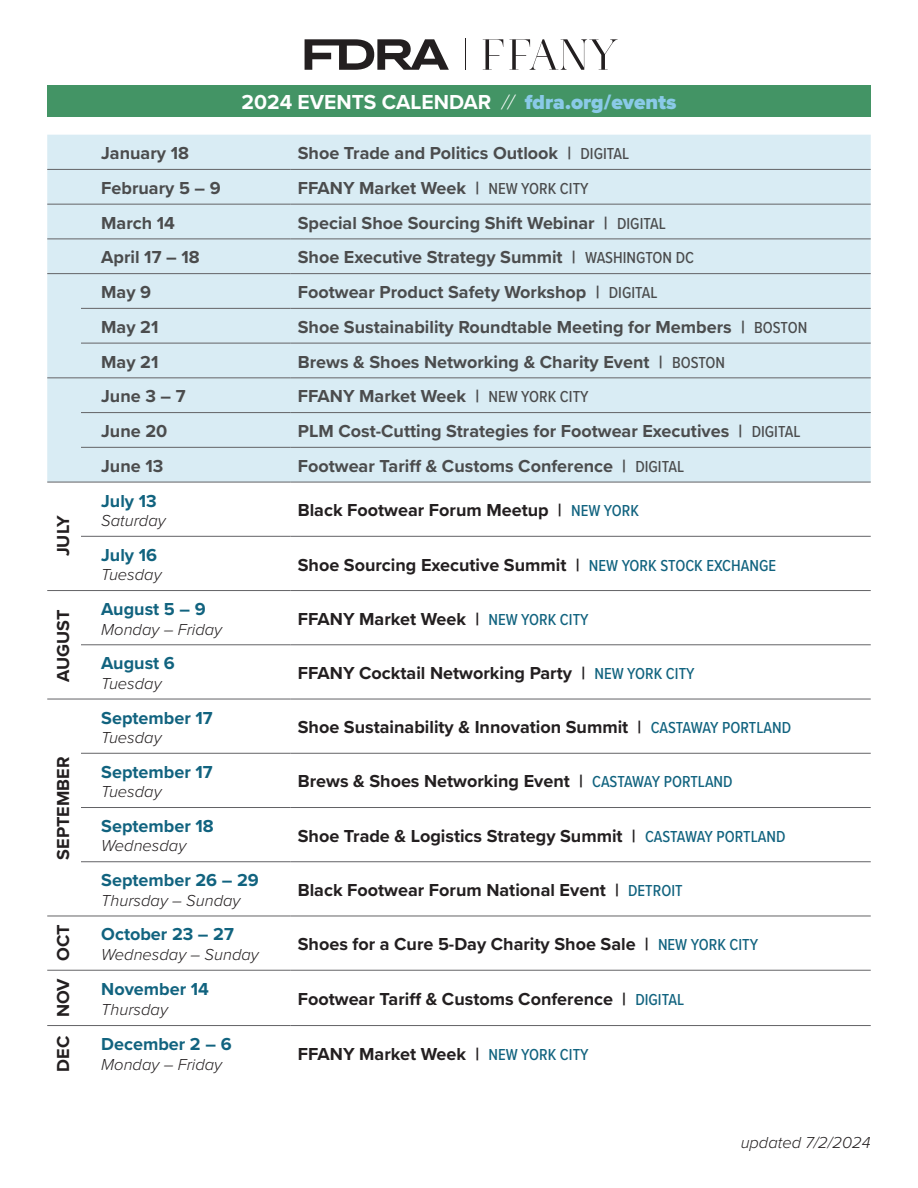
<style>
.page{position:relative;width:918px;height:1188px;background:#fff}
.page>*{position:absolute;margin:0;border:0;box-sizing:border-box;transform-origin:0 0}
.t1{font:700 21px "Proxima Nova";color:#fff}
.text{font:700 18px "Proxima Nova";color:#231f20}
.text-2{font:700 18px "Proxima Nova";color:#4b4c4d}
.text-3{font:700 18px "Proxima Nova";color:#11637f}
.text-4{font:italic 300 16.5px "Proxima Nova";color:#231f20}
.s1{font-weight:300;font-style:italic}
.s2{font-weight:900;color:#8acae8}
.s3{font-family:"Proxima Nova Cond";font-weight:500;font-size:16.5px}
.s4{font-family:"Proxima Nova Cond";font-weight:500;font-size:16.5px;color:#11637f}
</style>
<div class="page">
<div style="left:47px;top:135px;width:824px;height:347px;background:#d9ecf4"></div>
<div style="left:47px;top:205px;width:824px;height:172px;background:#d9ecf4"></div>
<svg style="left:47px;top:645px;width:824px;height:325px"></svg>
<hr style="left:47px;top:169px;width:34px;height:1px;background:#636366">
<hr style="left:81px;top:169px;width:209px;height:1px;background:#636366">
<hr style="left:290px;top:169px;width:581px;height:1px;background:#636366">
<hr style="left:47px;top:204px;width:34px;height:1px;background:#636366">
<hr style="left:81px;top:204px;width:209px;height:1px;background:#636366">
<hr style="left:290px;top:204px;width:581px;height:1px;background:#636366">
<hr style="left:47px;top:239px;width:34px;height:1px;background:#636366">
<hr style="left:81px;top:239px;width:209px;height:1px;background:#636366">
<hr style="left:290px;top:239px;width:581px;height:1px;background:#636366">
<hr style="left:47px;top:273px;width:34px;height:1px;background:#636366">
<hr style="left:81px;top:273px;width:209px;height:1px;background:#636366">
<hr style="left:290px;top:273px;width:581px;height:1px;background:#636366">
<hr style="left:81px;top:308px;width:209px;height:1px;background:#636366">
<hr style="left:290px;top:308px;width:581px;height:1px;background:#636366">
<hr style="left:81px;top:343px;width:209px;height:1px;background:#636366">
<hr style="left:290px;top:343px;width:581px;height:1px;background:#636366">
<hr style="left:47px;top:377px;width:34px;height:1px;background:#636366">
<hr style="left:81px;top:377px;width:209px;height:1px;background:#636366">
<hr style="left:290px;top:377px;width:581px;height:1px;background:#636366">
<hr style="left:81px;top:412px;width:209px;height:1px;background:#636366">
<hr style="left:290px;top:412px;width:581px;height:1px;background:#636366">
<hr style="left:81px;top:447px;width:209px;height:1px;background:#636366">
<hr style="left:290px;top:447px;width:581px;height:1px;background:#636366">
<hr style="left:47px;top:482px;width:34px;height:1px;background:#636366">
<hr style="left:81px;top:482px;width:209px;height:1px;background:#636366">
<hr style="left:290px;top:482px;width:581px;height:1px;background:#636366">
<hr style="left:81px;top:536px;width:209px;height:1px;background:#636366">
<hr style="left:290px;top:536px;width:581px;height:1px;background:#636366">
<hr style="left:47px;top:590px;width:34px;height:1px;background:#636366">
<hr style="left:81px;top:590px;width:209px;height:1px;background:#636366">
<hr style="left:290px;top:590px;width:581px;height:1px;background:#636366">
<hr style="left:81px;top:644px;width:209px;height:1px;background:#636366">
<hr style="left:290px;top:644px;width:581px;height:1px;background:#636366">
<hr style="left:47px;top:699px;width:34px;height:1px;background:#636366">
<hr style="left:81px;top:699px;width:209px;height:1px;background:#636366">
<hr style="left:290px;top:699px;width:581px;height:1px;background:#636366">
<hr style="left:81px;top:753px;width:209px;height:1px;background:#636366">
<hr style="left:290px;top:753px;width:581px;height:1px;background:#636366">
<hr style="left:81px;top:807px;width:209px;height:1px;background:#636366">
<hr style="left:290px;top:807px;width:581px;height:1px;background:#636366">
<hr style="left:81px;top:861px;width:209px;height:1px;background:#636366">
<hr style="left:290px;top:861px;width:581px;height:1px;background:#636366">
<hr style="left:47px;top:916px;width:34px;height:1px;background:#636366">
<hr style="left:81px;top:916px;width:209px;height:1px;background:#636366">
<hr style="left:290px;top:916px;width:581px;height:1px;background:#636366">
<hr style="left:47px;top:970px;width:34px;height:1px;background:#636366">
<hr style="left:81px;top:970px;width:209px;height:1px;background:#636366">
<hr style="left:290px;top:970px;width:581px;height:1px;background:#636366">
<hr style="left:47px;top:1025px;width:34px;height:1px;background:#636366">
<hr style="left:81px;top:1025px;width:209px;height:1px;background:#636366">
<hr style="left:290px;top:1025px;width:581px;height:1px;background:#636366">
<div style="left:47px;top:85px;width:824px;height:32px;background:#439465"></div>
<svg style="left:305px;top:39px;width:144px;height:31px"></svg>
<svg style="left:483px;top:39px;width:20px;height:31px"></svg>
<svg style="left:509px;top:39px;width:109px;height:31px"></svg>
<hr style="left:466px;top:38px;width:1px;height:32px;background:#231f20">
<p class="text" style="left:50px;top:556px;width:42px;rotate:-90deg">JULY</p>
<p class="text" style="left:50px;top:682px;width:74px;rotate:-90deg">AUGUST</p>
<p class="text" style="left:50px;top:860px;width:104px;rotate:-90deg">SEPTEMBER</p>
<p class="text" style="left:50px;top:961px;width:38px;rotate:-90deg">OCT</p>
<p class="text" style="left:50px;top:1017px;width:40px;rotate:-90deg">NOV</p>
<p class="text" style="left:50px;top:1072px;width:37px;rotate:-90deg">DEC</p>
<p class="t1" style="left:241px;top:86px;width:437px">2024 EVENTS CALENDAR <span class="s1">//</span> <span class="s2">fdra.org/events</span></p>
<p class="text-2" style="left:101px;top:140px;width:89px">January 18</p>
<p class="text-2" style="left:298px;top:140px;width:333px">Shoe Trade and Politics Outlook | <span class="s3">DIGITAL</span></p>
<p class="text-2" style="left:101px;top:174px;width:121px">February 5 – 9</p>
<p class="text-2" style="left:298px;top:174px;width:292px">FFANY Market Week | <span class="s3">NEW YORK CITY</span></p>
<p class="text-2" style="left:101px;top:209px;width:75px">March 14</p>
<p class="text-2" style="left:298px;top:209px;width:370px">Special Shoe Sourcing Shift Webinar | <span class="s3">DIGITAL</span></p>
<p class="text-2" style="left:101px;top:244px;width:100px">April 17 – 18</p>
<p class="text-2" style="left:298px;top:244px;width:398px">Shoe Executive Strategy Summit | <span class="s3">WASHINGTON DC</span></p>
<p class="text-2" style="left:101px;top:279px;width:51px">May 9</p>
<p class="text-2" style="left:298px;top:279px;width:361px">Footwear Product Safety Workshop | <span class="s3">DIGITAL</span></p>
<p class="text-2" style="left:101px;top:313px;width:59px">May 21</p>
<p class="text-2" style="left:298px;top:313px;width:511px">Shoe Sustainability Roundtable Meeting for Members | <span class="s3">BOSTON</span></p>
<p class="text-2" style="left:101px;top:348px;width:59px">May 21</p>
<p class="text-2" style="left:298px;top:348px;width:429px">Brews &amp; Shoes Networking &amp; Charity Event | <span class="s3">BOSTON</span></p>
<p class="text-2" style="left:101px;top:383px;width:86px">June 3 – 7</p>
<p class="text-2" style="left:298px;top:383px;width:292px">FFANY Market Week | <span class="s3">NEW YORK CITY</span></p>
<p class="text-2" style="left:101px;top:418px;width:68px">June 20</p>
<p class="text-2" style="left:298px;top:418px;width:504px">PLM Cost-Cutting Strategies for Footwear Executives | <span class="s3">DIGITAL</span></p>
<p class="text-2" style="left:101px;top:452px;width:64px">June 13</p>
<p class="text-2" style="left:298px;top:452px;width:388px">Footwear Tariff &amp; Customs Conference | <span class="s3">DIGITAL</span></p>
<p class="text-3" style="left:101px;top:487px;width:57px">July 13</p>
<p class="text-4" style="left:101px;top:508px;width:66px">Saturday</p>
<p class="text" style="left:298px;top:497px;width:343px">Black Footwear Forum Meetup | <span class="s4">NEW YORK</span></p>
<p class="text-3" style="left:101px;top:541px;width:57px">July 16</p>
<p class="text-4" style="left:101px;top:562px;width:62px">Tuesday</p>
<p class="text-3" style="left:101px;top:596px;width:106px">August 5 – 9</p>
<p class="text-4" style="left:101px;top:617px;width:122px">Monday – Friday</p>
<p class="text-3" style="left:101px;top:650px;width:75px">August 6</p>
<p class="text-4" style="left:101px;top:671px;width:62px">Tuesday</p>
<p class="text-3" style="left:101px;top:704px;width:113px">September 17</p>
<p class="text-4" style="left:101px;top:725px;width:62px">Tuesday</p>
<p class="text-3" style="left:101px;top:758px;width:113px">September 17</p>
<p class="text-4" style="left:101px;top:779px;width:62px">Tuesday</p>
<p class="text-3" style="left:101px;top:813px;width:114px">September 18</p>
<p class="text-4" style="left:101px;top:834px;width:87px">Wednesday</p>
<p class="text-3" style="left:101px;top:867px;width:159px">September 26 – 29</p>
<p class="text-4" style="left:101px;top:888px;width:141px">Thursday – Sunday</p>
<p class="text-3" style="left:101px;top:921px;width:134px">October 23 – 27</p>
<p class="text-4" style="left:101px;top:942px;width:159px">Wednesday – Sunday</p>
<p class="text-3" style="left:101px;top:976px;width:109px">November 14</p>
<p class="text-4" style="left:101px;top:997px;width:68px">Thursday</p>
<p class="text-3" style="left:101px;top:1031px;width:132px">December 2 – 6</p>
<p class="text-4" style="left:101px;top:1052px;width:122px">Monday – Friday</p>
<p class="text" style="left:298px;top:551px;width:480px">Shoe Sourcing Executive Summit | <span class="s4">NEW YORK STOCK EXCHANGE</span></p>
<p class="text" style="left:298px;top:605px;width:292px">FFANY Market Week | <span class="s4">NEW YORK CITY</span></p>
<p class="text" style="left:298px;top:660px;width:398px">FFANY Cocktail Networking Party | <span class="s4">NEW YORK CITY</span></p>
<p class="text" style="left:298px;top:714px;width:495px">Shoe Sustainability &amp; Innovation Summit | <span class="s4">CASTAWAY PORTLAND</span></p>
<p class="text" style="left:298px;top:768px;width:436px">Brews &amp; Shoes Networking Event | <span class="s4">CASTAWAY PORTLAND</span></p>
<p class="text" style="left:298px;top:822px;width:489px">Shoe Trade &amp; Logistics Strategy Summit | <span class="s4">CASTAWAY PORTLAND</span></p>
<p class="text" style="left:298px;top:877px;width:386px">Black Footwear Forum National Event | <span class="s4">DETROIT</span></p>
<p class="text" style="left:298px;top:931px;width:462px">Shoes for a Cure 5-Day Charity Shoe Sale | <span class="s4">NEW YORK CITY</span></p>
<p class="text" style="left:298px;top:986px;width:388px">Footwear Tariff &amp; Customs Conference | <span class="s4">DIGITAL</span></p>
<p class="text" style="left:298px;top:1040px;width:292px">FFANY Market Week | <span class="s4">NEW YORK CITY</span></p>
<p class="text-4" style="left:741px;top:1130px;width:132px">updated 7/2/2024</p>
</div>
